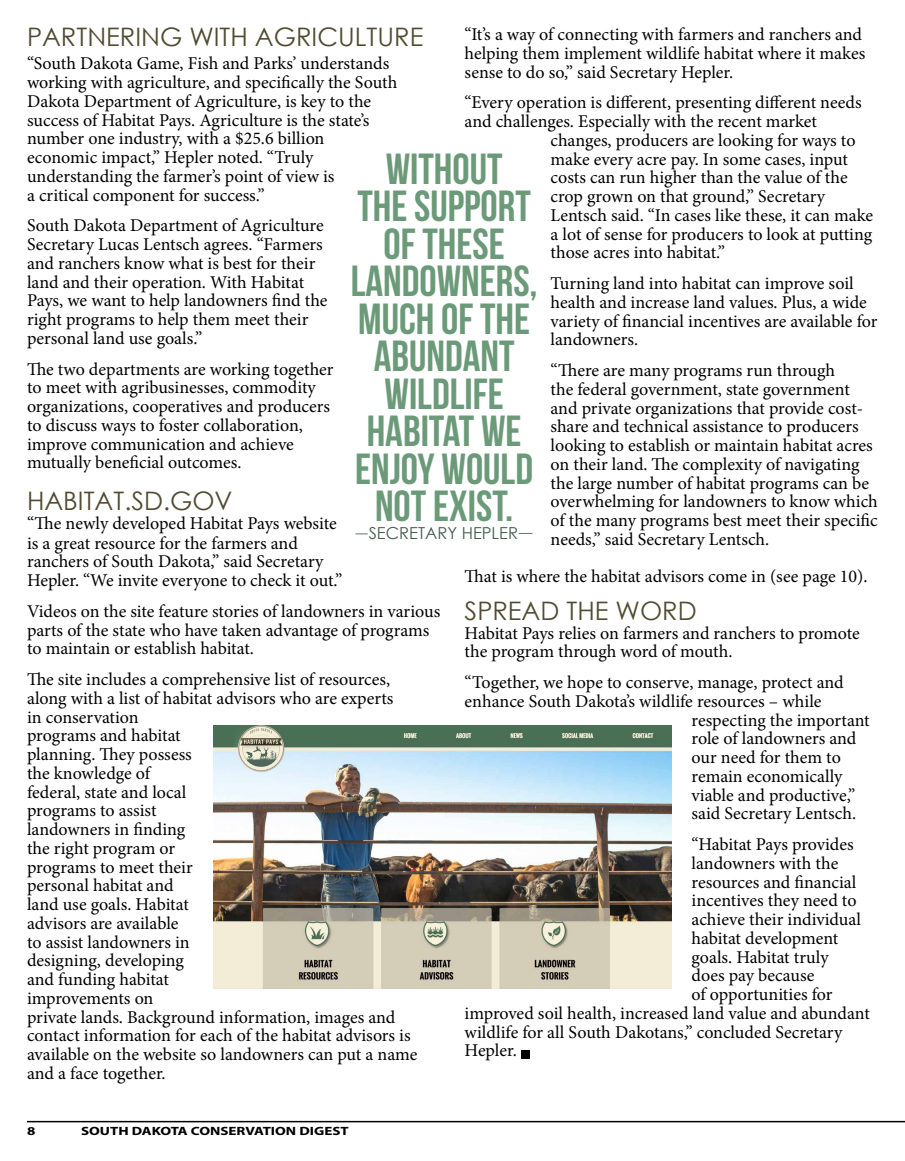
<style>
.page{position:relative;width:905px;height:1161px;background:#fff}
.page>*{position:absolute;margin:0;border:0;box-sizing:border-box;transform-origin:0 0}
.t1{font:43.5px/37.5px "Bebas Neue";color:#6b9a79;text-align:center}
.t2{font:25.5px "Century Gothic";color:#504b31}
.t3{font:18px/18.8px "Minion Pro";letter-spacing:-.005em;color:#000}
.t4{font:16.5px "Century Gothic";color:#455e50}
.t5{font:700 12px "Myriad Pro";color:#000;scale:1.25 1}
.s1{font-family:"Minion Pro";font-size:15px}
.s2{font-family:"Minion Pro"}
</style>
<div class="page">
<div style="left:521px;top:1050px;width:8px;height:9px;background:#000"></div>
<hr style="left:27px;top:1121px;width:877px;height:1px;background:#000">
<img style="left:213px;top:725px;width:458px;height:263px">
<p class="t3" style="left:464px;top:25px;width:402px">“It’s a way of connecting with farmers and ranchers and helping them implement wildlife habitat where it makes sense to do so,” said Secretary Hepler.</p>
<p class="t3" style="left:464px;top:93px;width:398px">“Every operation is different, presenting different needs</p>
<p class="t3" style="left:464px;top:112px;width:354px">and challenges. Especially with the recent market</p>
<p class="t3" style="left:550px;top:131px;width:306px">changes, producers are looking for ways to</p>
<p class="t3" style="left:550px;top:150px;width:299px">make every acre pay. In some cases, input</p>
<p class="t3" style="left:550px;top:168px;width:298px">costs can run higher than the value of the</p>
<p class="t3" style="left:550px;top:187px;width:276px">crop grown on that ground,” Secretary</p>
<p class="t3" style="left:550px;top:206px;width:324px">Lentsch said. “In cases like these, it can make</p>
<p class="t3" style="left:550px;top:225px;width:323px">a lot of sense for producers to look at putting</p>
<p class="t3" style="left:550px;top:243px;width:176px">those acres into habitat.”</p>
<p class="t3" style="left:550px;top:274px;width:328px">Turning land into habitat can improve soil health and increase land values. Plus, a wide variety of financial incentives are available for landowners.</p>
<p class="t3" style="left:550px;top:361px;width:329px">“There are many programs run through<br>the federal government, state government and private organizations that provide cost&shy;share and technical assistance to producers looking to establish or maintain habitat acres on their land. The complexity of navigating the large number of habitat programs can be overwhelming for landowners to know which of the many programs best meet their specific needs,” said Secretary Lentsch.</p>
<p class="t3" style="left:464px;top:567px;width:404px">That is where the habitat advisors come in (see page 10).</p>
<h2 class="t2" style="left:464px;top:593px;width:233px">SPREAD THE WORD</h2>
<p class="t3" style="left:464px;top:624px;width:396px">Habitat Pays relies on farmers and ranchers to promote the program through word of mouth.</p>
<p class="t3" style="left:464px;top:673px;width:380px">“Together, we hope to conserve, manage, protect and</p>
<p class="t3" style="left:464px;top:692px;width:358px">enhance South Dakota’s wildlife resources – while</p>
<p class="t3" style="left:691px;top:711px;width:180px">respecting the important</p>
<p class="t3" style="left:691px;top:729px;width:166px">role of landowners and</p>
<p class="t3" style="left:691px;top:748px;width:151px">our need for them to</p>
<p class="t3" style="left:691px;top:767px;width:152px">remain economically</p>
<p class="t3" style="left:691px;top:786px;width:165px">viable and productive,”</p>
<p class="t3" style="left:691px;top:804px;width:166px">said Secretary Lentsch.</p>
<p class="t3" style="left:691px;top:835px;width:164px">“Habitat Pays provides</p>
<p class="t3" style="left:691px;top:854px;width:148px">landowners with the</p>
<p class="t3" style="left:691px;top:873px;width:166px">resources and financial</p>
<p class="t3" style="left:691px;top:891px;width:166px">incentives they need to</p>
<p class="t3" style="left:691px;top:910px;width:171px">achieve their individual</p>
<p class="t3" style="left:691px;top:929px;width:148px">habitat development</p>
<p class="t3" style="left:691px;top:948px;width:138px">goals. Habitat truly</p>
<p class="t3" style="left:691px;top:966px;width:124px">does pay because</p>
<p class="t3" style="left:691px;top:985px;width:142px">of opportunities for</p>
<p class="t3" style="left:464px;top:1004px;width:407px">improved soil health, increased land value and abundant</p>
<p class="t3" style="left:464px;top:1023px;width:379px">wildlife for all South Dakotans,” concluded Secretary</p>
<p class="t3" style="left:464px;top:1041px;width:54px">Hepler.</p>
<h2 class="t2" style="left:27px;top:19px;width:398px">PARTNERING WITH AGRICULTURE</h2>
<p class="t3" style="left:27px;top:54px;width:372px">“South Dakota Game, Fish and Parks’ understands working with agriculture, and specifically the South Dakota Department of Agriculture, is key to the success of Habitat Pays. Agriculture is the state’s number one industry, with a $25.6 billion economic impact,” Hepler noted. “Truly understanding the farmer’s point of view is<br>a critical component for success.”</p>
<p class="t3" style="left:27px;top:216px;width:302px">South Dakota Department of Agriculture Secretary Lucas Lentsch agrees. “Farmers and ranchers know what is best for their land and their operation. With Habitat Pays, we want to help landowners find the right programs to help them meet their personal land use goals.”</p>
<p class="t3" style="left:27px;top:360px;width:308px">The two departments are working together to meet with agribusinesses, commodity organizations, cooperatives and producers to discuss ways to foster collaboration, improve communication and achieve mutually beneficial outcomes.</p>
<h2 class="t2" style="left:27px;top:483px;width:207px">HABITAT.SD.GOV</h2>
<p class="t3" style="left:27px;top:514px;width:317px">“The newly developed Habitat Pays website is a great resource for the farmers and ranchers of South Dakota,” said Secretary Hepler. “We invite everyone to check it out.”</p>
<p class="t3" style="left:27px;top:602px;width:415px">Videos on the site feature stories of landowners in various parts of the state who have taken advantage of programs to maintain or establish habitat.</p>
<p class="t3" style="left:27px;top:670px;width:392px">The site includes a comprehensive list of resources, along with a list of habitat advisors who are experts<br>in conservation<br>programs and habitat<br>planning. They possess<br>the knowledge of<br>federal, state and local<br>programs to assist<br>landowners in finding<br>the right program or<br>programs to meet their<br>personal habitat and<br>land use goals. Habitat<br>advisors are available<br>to assist landowners in<br>designing, developing<br>and funding habitat<br>improvements on<br>private lands. Background information, images and contact information for each of the habitat advisors is available on the website so landowners can put a name and a face together.</p>
<h1 class="t1" style="left:351px;top:149px;width:188px">WITHOUT<br>THE SUPPORT<br>OF THESE<br>LANDOWNERS,<br>MUCH OF THE<br>ABUNDANT<br>WILDLIFE<br>HABITAT WE<br>ENJOY WOULD<br>NOT EXIST.</h1>
<p class="t4" style="left:355px;top:522px;width:180px"><span class="s1">—</span>SECRETARY HEPLER<span class="s2">—</span></p>
<p class="t5" style="left:27px;top:1123px;width:8px">8</p>
<p class="t5" style="left:81px;top:1123px;width:215px">SOUTH DAKOTA CONSERVATION DIGEST</p>
</div>
